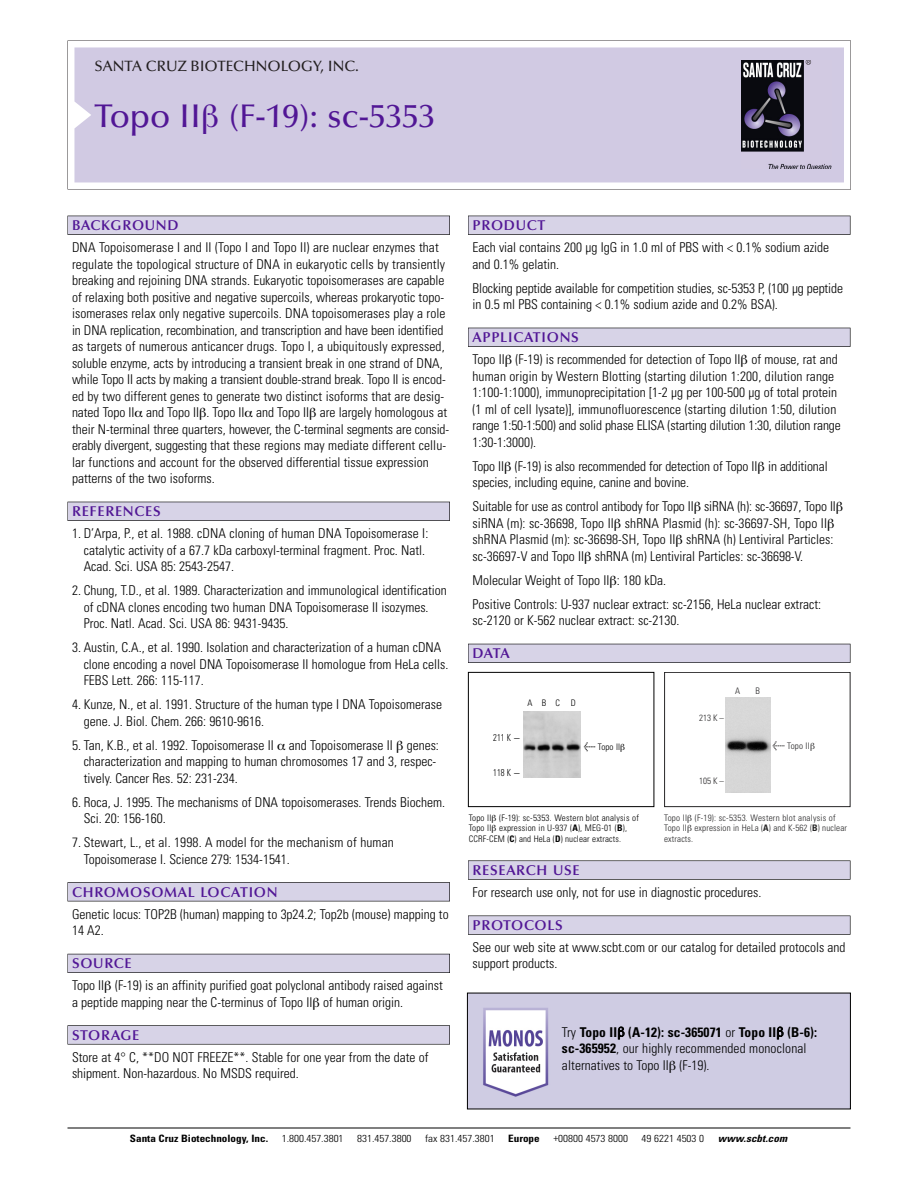
<style>
.page{position:relative;width:918px;height:1188px;background:#fff}
.page>*{position:absolute;margin:0;border:0;box-sizing:border-box;transform-origin:0 0}
.t1{font:500 33px "Optima";color:#511695}
.t2{font:500 15px "Optima";color:#231f20}
.t3{font:600 14.25px "Optima";letter-spacing:.05em;color:#511695}
.t4{font:300 condensed 13.5px/16.5px "Univers";color:#000}
.t5{font:300 condensed 10.2px "Univers";color:#000;scale:1.1 1}
.t6{font:700 condensed 10.2px "Univers";color:#000;scale:1.1 1}
.t7{font:italic 700 condensed 10.2px "Univers";letter-spacing:.005em;color:#000;scale:1.1 1}
.t8{font:300 condensed 9.75px "Univers";color:#000;scale:.87 1}
.t9{font:300 condensed 9px/10.5px "Univers";letter-spacing:.02em;color:#000}
.t10{font:9px/10.5px "Univers Condensed Light+EMJOJI";letter-spacing:.015em;color:#272627}
.s1{font-family:"Meta Plus";font-weight:400;font-stretch:normal;font-size:10.5px}
.s2{font-weight:700}
.s3{font-family:"Meta Plus Book Roman+JWVCDY";font-size:10.5px}
.s4{font-family:"Univers Condensed Bold+IOVNCE"}
</style>
<div class="page">
<svg style="left:68px;top:40px;width:783px;height:149px"></svg>
<div style="left:74px;top:47px;width:770px;height:135px;background:#d1cae3"></div>
<img style="left:741px;top:60px;width:90px;height:108px">
<div style="left:68px;top:216px;width:382px;height:19px;background:#525155"></div>
<div style="left:68px;top:216px;width:381px;height:18px;background:#d7d3e7"></div>
<div style="left:68px;top:502px;width:382px;height:19px;background:#515055"></div>
<div style="left:68px;top:502px;width:381px;height:18px;background:#d7d3e7"></div>
<div style="left:68px;top:882px;width:382px;height:19px;background:#545357"></div>
<div style="left:68px;top:883px;width:381px;height:18px;background:#d7d3e7"></div>
<div style="left:68px;top:954px;width:382px;height:19px;background:#54535a"></div>
<div style="left:68px;top:954px;width:381px;height:18px;background:#d7d3e7"></div>
<svg style="left:68px;top:1025px;width:382px;height:20px"></svg>
<div style="left:68px;top:1026px;width:381px;height:18px;background:#d7d3e7"></div>
<div style="left:468px;top:216px;width:382px;height:19px;background:#525155"></div>
<div style="left:468px;top:216px;width:382px;height:18px;background:#d7d3e7"></div>
<div style="left:468px;top:328px;width:382px;height:19px;background:#515055"></div>
<div style="left:468px;top:328px;width:382px;height:18px;background:#d7d3e7"></div>
<div style="left:468px;top:644px;width:382px;height:19px;background:#525158"></div>
<div style="left:468px;top:644px;width:382px;height:18px;background:#d7d3e7"></div>
<svg style="left:468px;top:860px;width:382px;height:20px"></svg>
<div style="left:468px;top:861px;width:382px;height:18px;background:#d7d3e7"></div>
<div style="left:468px;top:916px;width:382px;height:19px;background:#575759"></div>
<div style="left:468px;top:916px;width:382px;height:18px;background:#d7d3e7"></div>
<hr style="left:68px;top:1128px;width:782px;height:1px;background:#000">
<div style="left:468px;top:672px;width:186px;height:135px;border:1px solid #000"></div>
<img style="left:524px;top:712px;width:57px;height:65px">
<div style="left:664px;top:672px;width:186px;height:135px;border:1px solid #272627"></div>
<img style="left:725px;top:697px;width:45px;height:95px">
<img style="left:469px;top:995px;width:380px;height:112px">
<svg style="left:203px;top:105px;width:15px;height:29px"></svg>
<svg style="left:618px;top:1027px;width:6px;height:12px"></svg>
<svg style="left:777px;top:1027px;width:6px;height:12px"></svg>
<svg style="left:670px;top:1060px;width:6px;height:12px"></svg>
<p class="t2" style="left:94px;top:61px;width:266px">SANTA CRUZ BIOTECHNOLOGY, INC.</p>
<h1 class="t1" style="left:94px;top:103px;width:342px">Topo II (F-19): sc-5353</h1>
<p class="t3" style="left:72px;top:219px;width:108px">BACKGROUND</p>
<p class="t4" style="left:72px;top:240px;width:379px">DNA Topoisomerase I and II (Topo I and Topo II) are nuclear enzymes that regulate the topological structure of DNA in eukaryotic cells by transiently breaking and rejoining DNA strands. Eukaryotic topoisomerases are capable of relaxing both positive and negative supercoils, whereas prokaryotic topo&shy;isomerases relax only negative supercoils. DNA topoisomerases play a role in DNA replication, recombination, and transcription and have been identified as targets of numerous anticancer drugs. Topo I, a ubiquitously expressed, soluble enzyme, acts by introducing a transient break in one strand of DNA, while Topo II acts by making a transient double-strand break. Topo II is encod&shy;ed by two different genes to generate two distinct isoforms that are desig&shy;nated Topo II and Topo II . Topo II and Topo II are largely homologous at their N-terminal three quarters, however, the C-terminal segments are consid&shy;erably divergent, suggesting that these regions may mediate different cellu&shy;lar functions and account for the observed differential tissue expression patterns of the two isoforms.</p>
<p class="t3" style="left:72px;top:506px;width:90px">REFERENCES</p>
<p class="t4" style="left:84px;top:526px;width:346px;text-indent:-12px">1. D’Arpa, P., et al. 1988. cDNA cloning of human DNA Topoisomerase I: catalytic activity of a 67.7 kDa carboxyl-terminal fragment. Proc. Natl.<br>Acad. Sci. USA 85: 2543-2547.</p>
<p class="t4" style="left:84px;top:583px;width:365px;text-indent:-12px">2. Chung, T.D., et al. 1989. Characterization and immunological identification of cDNA clones encoding two human DNA Topoisomerase II isozymes.<br>Proc. Natl. Acad. Sci. USA 86: 9431-9435.</p>
<p class="t4" style="left:84px;top:640px;width:366px;text-indent:-12px">3. Austin, C.A., et al. 1990. Isolation and characterization of a human cDNA clone encoding a novel DNA Topoisomerase II homologue from HeLa cells.<br>FEBS Lett. 266: 115-117.</p>
<p class="t4" style="left:84px;top:697px;width:360px;text-indent:-12px">4. Kunze, N., et al. 1991. Structure of the human type I DNA Topoisomerase gene. J. Biol. Chem. 266: 9610-9616.</p>
<p class="t4" style="left:84px;top:738px;width:357px;text-indent:-12px">5. Tan, K.B., et al. 1992. Topoisomerase II and Topoisomerase II genes: characterization and mapping to human chromosomes 17 and 3, respec&shy;tively. Cancer Res. 52: 231-234.</p>
<p class="t4" style="left:84px;top:795px;width:363px;text-indent:-12px">6. Roca, J. 1995. The mechanisms of DNA topoisomerases. Trends Biochem.<br>Sci. 20: 156-160.</p>
<p class="t4" style="left:84px;top:835px;width:312px;text-indent:-12px">7. Stewart, L., et al. 1998. A model for the mechanism of human<br>Topoisomerase I. Science 279: 1534-1541.</p>
<p class="t3" style="left:72px;top:886px;width:207px">CHROMOSOMAL LOCATION</p>
<p class="t4" style="left:72px;top:907px;width:378px">Genetic locus: TOP2B (human) mapping to 3p24.2; Top2b (mouse) mapping to<br>14 A2.</p>
<p class="t3" style="left:72px;top:958px;width:61px">SOURCE</p>
<p class="t4" style="left:72px;top:978px;width:372px">Topo II (F-19) is an affinity purified goat polyclonal antibody raised against a peptide mapping near the C-terminus of Topo II of human origin.</p>
<p class="t3" style="left:72px;top:1029px;width:69px">STORAGE</p>
<p class="t4" style="left:72px;top:1050px;width:358px">Store at 4° C, **DO NOT FREEZE**. Stable for one year from the date of shipment. Non-hazardous. No MSDS required.</p>
<p class="t3" style="left:473px;top:219px;width:74px">PRODUCT</p>
<p class="t4" style="left:473px;top:240px;width:358px">Each vial contains 200 µg IgG in 1.0 ml of PBS with &lt; 0.1% sodium azide and 0.1% gelatin.</p>
<p class="t4" style="left:473px;top:281px;width:372px">Blocking peptide available for competition studies, sc-5353 P, (100 µg peptide in 0.5 ml PBS containing &lt; 0.1% sodium azide and 0.2% BSA).</p>
<p class="t3" style="left:473px;top:332px;width:108px">APPLICATIONS</p>
<p class="t4" style="left:473px;top:352px;width:370px">Topo II (F-19) is recommended for detection of Topo II of mouse, rat and human origin by Western Blotting (starting dilution 1:200, dilution range 1:100-1:1000), immunoprecipitation [1-2 µg per 100-500 µg of total protein (1 ml of cell lysate)], immunofluorescence (starting dilution 1:50, dilution range 1:50-1:500) and solid phase ELISA (starting dilution 1:30, dilution range 1:30-1:3000).</p>
<p class="t4" style="left:473px;top:459px;width:357px">Topo II (F-19) is also recommended for detection of Topo II in additional species, including equine, canine and bovine.</p>
<p class="t4" style="left:473px;top:499px;width:365px">Suitable for use as control antibody for Topo II siRNA (h): sc-36697, Topo II siRNA (m): sc-36698, Topo II shRNA Plasmid (h): sc-36697-SH, Topo II shRNA Plasmid (m): sc-36698-SH, Topo II shRNA (h) Lentiviral Particles: sc-36697-V and Topo II shRNA (m) Lentiviral Particles: sc-36698-V.</p>
<p class="t4" style="left:473px;top:569px;width:350px;line-height:24px">Molecular Weight of Topo II : 180 kDa.<br>Positive Controls: U-937 nuclear extract: sc-2156, HeLa nuclear extract:</p>
<p class="t4" style="left:473px;top:613px;width:208px">sc-2120 or K-562 nuclear extract: sc-2130.</p>
<p class="t3" style="left:473px;top:648px;width:39px">DATA</p>
<p class="t9" style="left:528px;top:699px;width:50px">ABC D</p>
<p class="t8" style="left:493px;top:734px;width:33px">211 K -</p>
<p class="t8" style="left:493px;top:769px;width:33px">118 K -</p>
<p class="t9" style="left:584px;top:743px;width:38px"><span class="s1">&lt;</span> Topo II</p>
<p class="t9" style="left:469px;top:813px;width:172px">Topo II (F-19): sc-5353. Western blot analysis of<br>Topo II expression in U-937 (<span class="s2">A</span>), MEG-01 (<span class="s2">B</span>),<br>CCRF-CEM (<span class="s2">C</span>) and HeLa (<span class="s2">D</span>) nuclear extracts.</p>
<p class="t10" style="left:699px;top:713px;width:26px">213 K –</p>
<p class="t10" style="left:735px;top:686px;width:7px">A</p>
<p class="t10" style="left:756px;top:686px;width:6px">B</p>
<p class="t10" style="left:699px;top:777px;width:26px">105 K –</p>
<p class="t10" style="left:773px;top:742px;width:39px"><span class="s3">&lt;</span> Topo II</p>
<p class="t10" style="left:664px;top:813px;width:184px">Topo II (F-19): sc-5353. Western blot analysis of<br>Topo II expression in HeLa (<span class="s4">A</span>) and K-562 (<span class="s4">B</span>) nuclear extracts.</p>
<p class="t3" style="left:473px;top:864px;width:109px">RESEARCH USE</p>
<p class="t4" style="left:473px;top:885px;width:290px">For research use only, not for use in diagnostic procedures.</p>
<p class="t3" style="left:473px;top:919px;width:92px">PROTOCOLS</p>
<p class="t4" style="left:473px;top:940px;width:375px">See our web site at www.scbt.com or our catalog for detailed protocols and support products.</p>
<p class="t4" style="left:562px;top:1025px;width:257px">Try <span class="s2">Topo II (A-12): sc-365071</span> or <span class="s2">Topo II (B-6): sc-365952</span>, our highly recommended monoclonal alternatives to Topo II (F-19).</p>
<p class="t6" style="left:130px;top:1135px;width:127px">Santa Cruz Biotechnology, Inc.</p>
<p class="t5" style="left:282px;top:1135px;width:58px">1.800.457.3801</p>
<p class="t5" style="left:357px;top:1135px;width:51px">831.457.3800</p>
<p class="t5" style="left:425px;top:1135px;width:65px">fax 831.457.3801</p>
<p class="t6" style="left:508px;top:1135px;width:30px">Europe</p>
<p class="t5" style="left:553px;top:1135px;width:69px">+00800 4573 8000</p>
<p class="t5" style="left:642px;top:1135px;width:58px">49 6221 4503 0</p>
<p class="t7" style="left:718px;top:1135px;width:64px">www.scbt.com</p>
</div>
